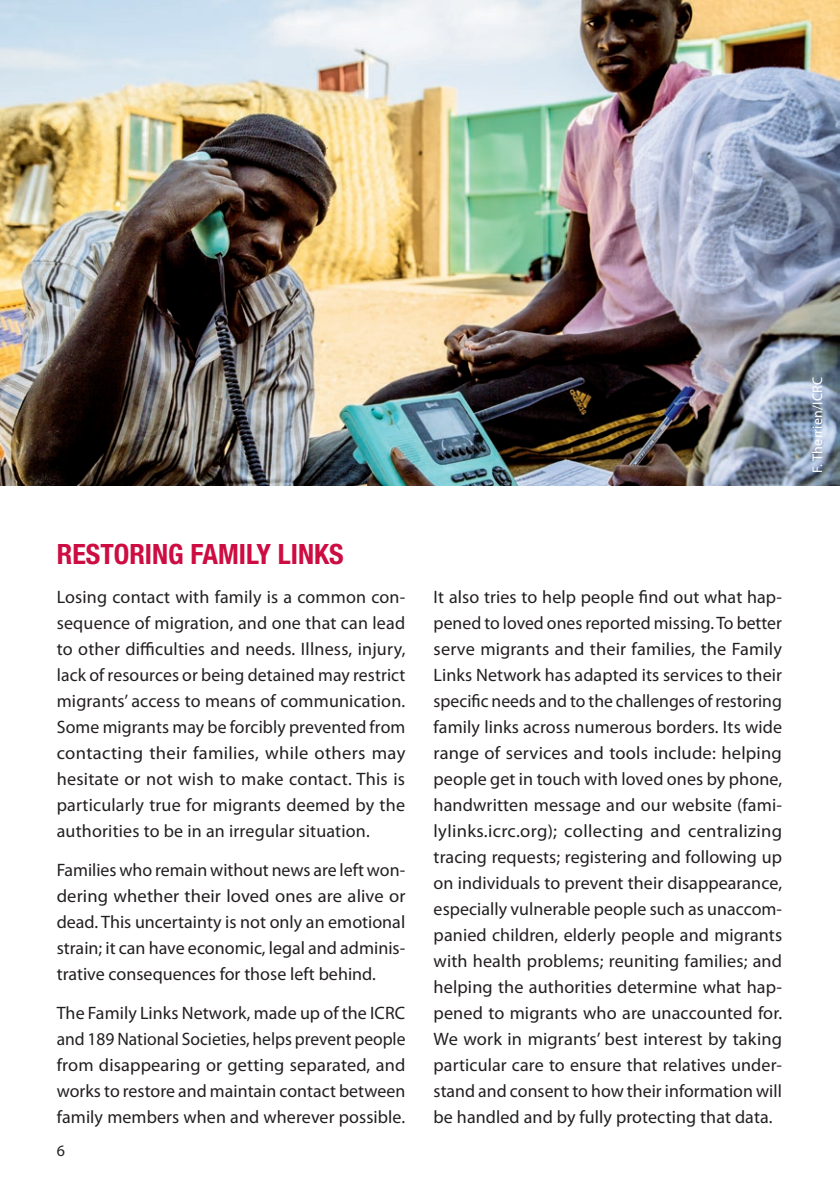
<style>
.page{position:relative;width:840px;height:1191px;background:#fff}
.page>*{position:absolute;margin:0;border:0;box-sizing:border-box;transform-origin:0 0}
.t1{font:700 condensed 28px "Helvetica Neue LT Std";color:#cd0c41}
.t2{font:18px/26px "Myriad Pro";letter-spacing:.005em;color:#231f20;text-align:justify}
.t3{font:16px "Myriad Pro";color:#231f20}
.t4{font:14px "Myriad Pro";letter-spacing:.02em;color:#fff}
</style>
<div class="page">
<img style="left:0;top:0;width:839px;height:485px">
<h1 class="t1" style="left:57px;top:537px;width:288px">RESTORING FAMILY LINKS</h1>
<p class="t2" style="left:57px;top:583px;width:350px">Losing contact with family is a common con&shy;sequence of migration, and one that can lead to other difficulties and needs. Illness, injury, lack of resources or being detained may restrict migrants’ access to means of communication.<br>Some migrants may be forcibly prevented from contacting their families, while others may hesitate or not wish to make contact. This is particularly true for migrants deemed by the authorities to be in an irregular situation.</p>
<p class="t2" style="left:57px;top:856px;width:350px">Families who remain without news are left won&shy;dering whether their loved ones are alive or dead. This uncertainty is not only an emotional strain; it can have economic, legal and adminis&shy;trative consequences for those left behind.</p>
<p class="t2" style="left:57px;top:999px;width:350px">The Family Links Network, made up of the ICRC and 189 National Societies, helps prevent people from disappearing or getting separated, and works to restore and maintain contact between family members when and wherever possible.</p>
<p class="t3" style="left:57px;top:1141px;width:10px">6</p>
<p class="t2" style="left:433px;top:583px;width:350px">It also tries to help people find out what hap&shy;pened to loved ones reported missing. To better serve migrants and their families, the Family Links Network has adapted its services to their specific needs and to the challenges of restoring family links across numerous borders. Its wide range of services and tools include: helping people get in touch with loved ones by phone, handwritten message and our website (fami&shy;lylinks.icrc.org); collecting and centralizing tracing requests; registering and following up on individuals to prevent their disappearance, especially vulnerable people such as unaccom&shy;panied children, elderly people and migrants with health problems; reuniting families; and helping the authorities determine what hap&shy;pened to migrants who are unaccounted for.<br>We work in migrants’ best interest by taking particular care to ensure that relatives under&shy;stand and consent to how their information will be handled and by fully protecting that data.</p>
<p class="t4" style="left:808px;top:473px;width:97px;rotate:-90deg">F. Therrien/ICRC</p>
</div>
